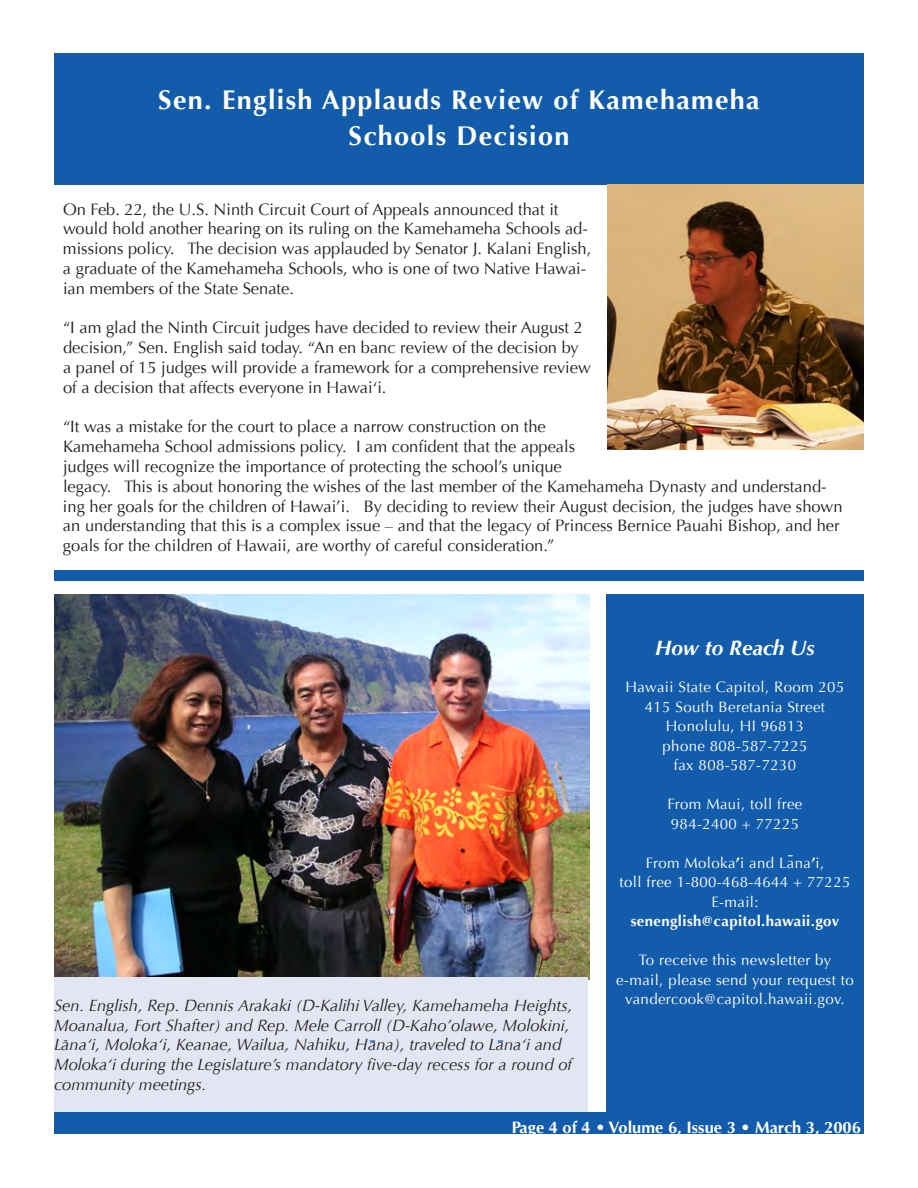
<style>
.page{position:relative;width:918px;height:1188px;background:#fff}
.page>*{position:absolute;margin:0;border:0;box-sizing:border-box;transform-origin:0 0}
.t1{font:700 27px/36px "Optima";letter-spacing:.05em;color:#fff;text-align:center}
.t2{font:italic 700 21px "Optima";color:#fff}
.t3{font:21px "Optima";color:#135cab}
.t4{font:18px "Optima";color:#fff}
.t5{font:16.5px/19.8px "Optima";color:#231f20}
.t6{font:italic 16.5px/19.8px "Optima";color:#231f20}
.t7{font:700 16.5px "Optima";color:#fff}
.t8{font:15px/19.5px "Optima";letter-spacing:.025em;color:#fff;text-align:center}
.t9{font:700 15px "Optima";letter-spacing:.025em;color:#fff}
.t10{font:13.5px "Optima";color:#231f20}
.s1{font-weight:700}
</style>
<div class="page">
<img style="left:54px;top:594px;width:535px;height:385px">
<div style="left:54px;top:570px;width:810px;height:10px;background:#135cab"></div>
<div style="left:54px;top:54px;width:810px;height:30px;background:#135cab"></div>
<div style="left:54px;top:1112px;width:810px;height:22px;background:#135cab"></div>
<div style="left:54px;top:977px;width:534px;height:134px;background:#e2e6f3"></div>
<div style="left:54px;top:84px;width:810px;height:101px;background:#135cab"></div>
<img style="left:607px;top:184px;width:257px;height:266px">
<div style="left:606px;top:594px;width:258px;height:518px;background:#135cab"></div>
<h1 class="t1" style="left:158px;top:82px;width:603px">Sen. English Applauds Review of Kamehameha<br>Schools Decision</h1>
<p class="t5" style="left:63px;top:199px;width:530px">On Feb. 22, the U.S. Ninth Circuit Court of Appeals announced that it would hold another hearing on its ruling on the Kamehameha Schools ad&shy;missions policy. The decision was applauded by Senator J. Kalani English, a graduate of the Kamehameha Schools, who is one of two Native Hawai&shy;ian members of the State Senate.</p>
<p class="t5" style="left:63px;top:318px;width:529px">“I am glad the Ninth Circuit judges have decided to review their August 2 decision,” Sen. English said today. “An en banc review of the decision by a panel of 15 judges will provide a framework for a comprehensive review of a decision that affects everyone in Hawai‘i.</p>
<p class="t5" style="left:63px;top:417px;width:781px">“It was a mistake for the court to place a narrow construction on the<br>Kamehameha School admissions policy. I am confident that the appeals<br>judges will recognize the importance of protecting the school’s unique<br>legacy. This is about honoring the wishes of the last member of the Kamehameha Dynasty and understand&shy;ing her goals for the children of Hawai’i. By deciding to review their August decision, the judges have shown an understanding that this is a complex issue – and that the legacy of Princess Bernice Pauahi Bishop, and her goals for the children of Hawaii, are worthy of careful consideration.”</p>
<p class="t6" style="left:54px;top:996px;width:520px">Sen. English, Rep. Dennis Arakaki (D-Kalihi Valley, Kamehameha Heights, Moanalua, Fort Shafter) and Rep. Mele Carroll (D-Kaho’olawe, Molokini, Lana‘i, Moloka‘i, Keanae, Wailua, Nahiku, Hana), traveled to Lana‘i and Moloka‘i during the Legislature’s mandatory five-day recess for a round of community meetings.</p>
<p class="t10" style="left:64px;top:1032px;width:6px">-</p>
<p class="t3" style="left:369px;top:1027px;width:8px">-</p>
<p class="t3" style="left:497px;top:1027px;width:8px">-</p>
<p class="t2" style="left:655px;top:635px;width:161px">How to Reach Us</p>
<p class="t8" style="left:626px;top:678px;width:220px">Hawaii State Capitol, Room 205<br>415 South Beretania Street<br>Honolulu, HI 96813<br>phone 808-587-7225<br>fax 808-587-7230</p>
<p class="t8" style="left:668px;top:795px;width:136px;text-align:left">From Maui, toll free<br>984-2400 + 77225</p>
<p class="t8" style="left:620px;top:853px;width:232px">From Moloka<span class="s1">’</span>i and Lana<span class="s1">’</span>i,<br>toll free 1-800-468-4644 + 77225<br>E-mail:</p>
<p class="t9" style="left:631px;top:912px;width:210px">senenglish@capitol.hawaii.gov</p>
<p class="t8" style="left:616px;top:951px;width:239px">To receive this newsletter by e-mail, please send your request to vandercook@capitol.hawaii.gov.</p>
<p class="t4" style="left:787px;top:843px;width:7px">-</p>
<p class="t7" style="left:512px;top:1117px;width:351px">Page 4 of 4 • Volume 6, Issue 3 • March 3, 2006</p>
</div>
